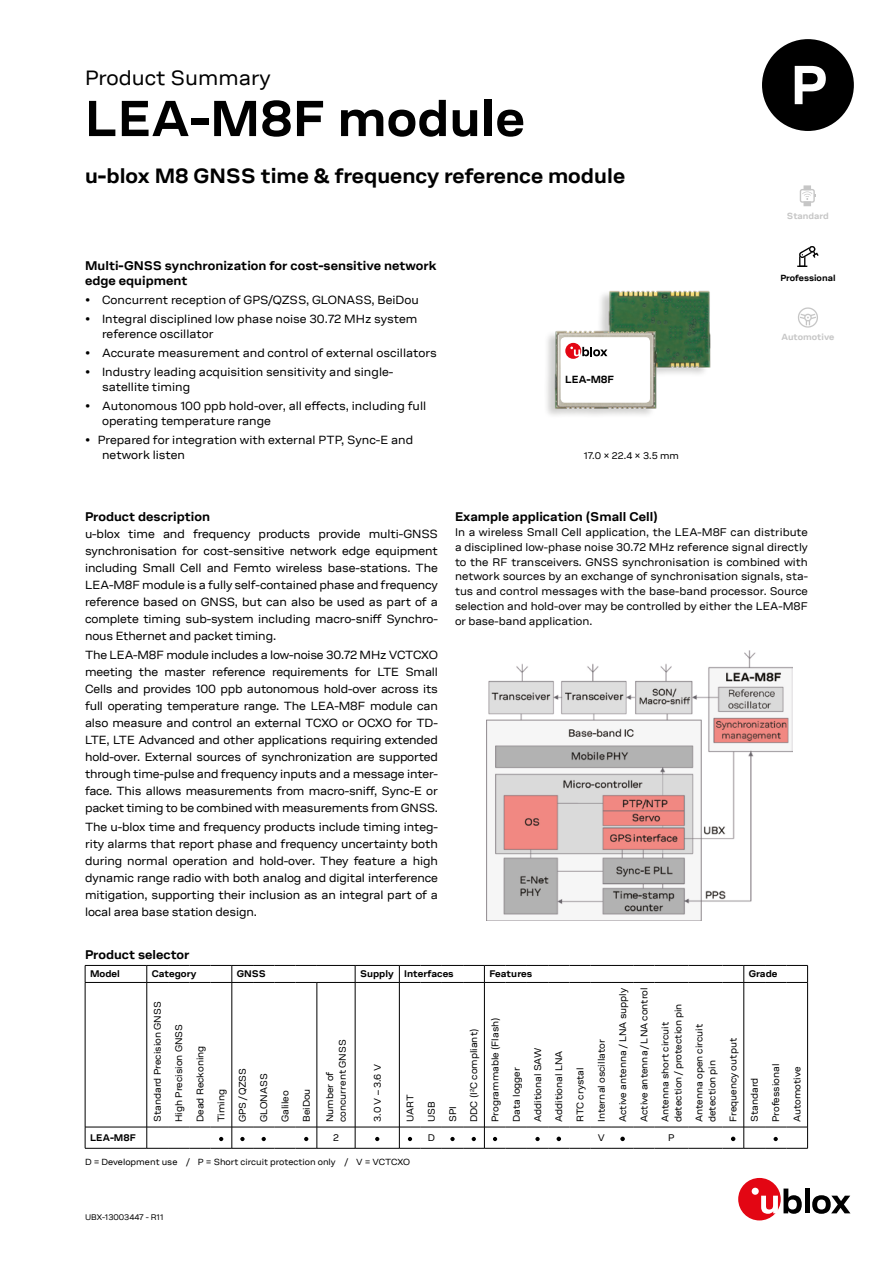
<style>
.page{position:relative;width:893px;height:1263px;background:#fff}
.page>*{position:absolute;margin:0;border:0;box-sizing:border-box;transform-origin:0 0}
.t1{font:55.5px "u blox Bold";color:#fff}
.t2{font:700 51px "ublox";color:#000}
.t3{font:700 21px "ublox";color:#000}
.t4{font:21px "ublox";color:#000}
.t5{font:700 12.75px/14.9px "ublox";color:#000}
.t6{font:12px/17px "ublox";color:#000}
.t7{font:11.25px/14.9px "u blox Beta Regular";color:#000;text-align:justify}
.t8{font:700 10.5px "ublox";letter-spacing:-.01em;color:#000}
.t9{font:9.75px/21.3px "ublox";color:#000}
.t10{font:9.75px/21.3px "u blox Beta Regular";color:#000}
.t11{font:700 9.75px "ublox";color:#000}
.t12{font:9px "ublox";color:#000}
.t13{font:700 9px "ublox";color:#c6c6c6}
.t14{font:700 9px "ublox";color:#000}
.t15{font:8.25px "ublox";color:#000}
</style>
<div class="page">
<div style="left:762px;top:39px;width:92px;height:92px;background:#000;border-radius:50%"></div>
<hr style="left:85px;top:965px;width:62px;height:1px;background:#000">
<svg style="left:85px;top:965px;width:1px;height:17px"></svg>
<hr style="left:317px;top:965px;width:38px;height:1px;background:#000">
<hr style="left:355px;top:965px;width:44px;height:1px;background:#000">
<svg style="left:355px;top:965px;width:1px;height:17px"></svg>
<hr style="left:654px;top:965px;width:34px;height:1px;background:#000">
<hr style="left:688px;top:965px;width:34px;height:1px;background:#000">
<hr style="left:85px;top:982px;width:1px;height:145px;background:#000">
<hr style="left:147px;top:982px;width:1px;height:145px;background:#000">
<hr style="left:232px;top:982px;width:1px;height:145px;background:#000">
<hr style="left:317px;top:982px;width:1px;height:145px;background:#000">
<hr style="left:355px;top:982px;width:1px;height:145px;background:#000">
<hr style="left:399px;top:982px;width:1px;height:145px;background:#000">
<hr style="left:484px;top:982px;width:1px;height:145px;background:#000">
<hr style="left:743px;top:982px;width:1px;height:145px;background:#000">
<hr style="left:807px;top:982px;width:1px;height:145px;background:#000">
<svg style="left:85px;top:1128px;width:1px;height:20px"></svg>
<svg style="left:355px;top:1128px;width:1px;height:20px"></svg>
<hr style="left:85px;top:982px;width:62px;height:1px;background:#000">
<svg style="left:147px;top:965px;width:170px;height:18px"></svg>
<hr style="left:317px;top:982px;width:38px;height:1px;background:#000">
<hr style="left:355px;top:982px;width:44px;height:1px;background:#000">
<svg style="left:399px;top:965px;width:255px;height:18px"></svg>
<hr style="left:654px;top:982px;width:34px;height:1px;background:#000">
<hr style="left:688px;top:982px;width:34px;height:1px;background:#000">
<svg style="left:722px;top:965px;width:86px;height:18px"></svg>
<hr style="left:85px;top:1127px;width:62px;height:1px;background:#000">
<hr style="left:317px;top:1127px;width:38px;height:1px;background:#000">
<hr style="left:355px;top:1127px;width:44px;height:1px;background:#000">
<hr style="left:654px;top:1127px;width:34px;height:1px;background:#000">
<hr style="left:688px;top:1127px;width:34px;height:1px;background:#000">
<hr style="left:85px;top:1148px;width:62px;height:1px;background:#000">
<hr style="left:317px;top:1148px;width:38px;height:1px;background:#000">
<hr style="left:355px;top:1148px;width:44px;height:1px;background:#000">
<hr style="left:654px;top:1148px;width:34px;height:1px;background:#000">
<hr style="left:688px;top:1148px;width:34px;height:1px;background:#000">
<svg style="left:147px;top:1127px;width:171px;height:22px"></svg>
<svg style="left:375px;top:1137px;width:4px;height:4px"></svg>
<svg style="left:399px;top:1127px;width:255px;height:22px"></svg>
<svg style="left:722px;top:1127px;width:86px;height:22px"></svg>
<svg style="left:797px;top:246px;width:22px;height:21px"></svg>
<svg style="left:800px;top:185px;width:16px;height:21px"></svg>
<svg style="left:798px;top:307px;width:20px;height:21px"></svg>
<img style="left:600px;top:290px;width:111px;height:84px">
<img style="left:546px;top:321px;width:124px;height:94px">
<div style="left:561px;top:337px;width:89px;height:66px;background:#fff;border-radius:4px"></div>
<svg style="left:565px;top:343px;width:16px;height:16px"></svg>
<svg style="left:570px;top:346px;width:37px;height:10px"></svg>
<div style="left:738px;top:1178px;width:43px;height:42px;background:#e30613;border-radius:50%"></div>
<div style="left:752px;top:1188px;width:7px;height:7px;background:#fff;border-radius:50%"></div>
<svg style="left:761px;top:1188px;width:41px;height:26px"></svg>
<hr style="left:805px;top:1188px;width:4px;height:25px;background:#000">
<svg style="left:812px;top:1195px;width:38px;height:19px"></svg>
<img style="left:486px;top:651px;width:306px;height:269px">
<h3 class="t4" style="left:85px;top:66px;width:187px">Product Summary</h3>
<h2 class="t2" style="left:85px;top:90px;width:441px">LEA-M8F module</h2>
<h3 class="t3" style="left:85px;top:164px;width:542px">u-blox M8 GNSS time &amp; frequency reference module</h3>
<p class="t5" style="left:85px;top:259px;width:353px">Multi-GNSS synchronization for cost-sensitive network edge equipment</p>
<p class="t6" style="left:85px;top:292px;width:335px">• Concurrent reception of GPS/QZSS, GLONASS, BeiDou</p>
<p class="t6" style="left:102px;top:312px;width:317px;line-height:14.9px;text-indent:-17px">• Integral disciplined low phase noise 30.72 MHz system reference oscillator</p>
<p class="t6" style="left:85px;top:345px;width:353px">• Accurate measurement and control of external oscillators</p>
<p class="t6" style="left:102px;top:365px;width:293px;line-height:14.9px;text-indent:-17px">• Industry leading acquisition sensitivity and single&shy;satellite timing</p>
<p class="t6" style="left:102px;top:399px;width:326px;line-height:14.9px;text-indent:-17px">• Autonomous 100 ppb hold-over, all effects, including full operating temperature range</p>
<p class="t6" style="left:102px;top:433px;width:313px;line-height:14.9px;text-indent:-17px">• Prepared for integration with external PTP, Sync-E and network listen</p>
<p class="t8" style="left:565px;top:373px;width:50px">LEA-M8F</p>
<p class="t9" style="left:584px;top:445px;width:97px">17.0 × 22.4 × 3.5 mm</p>
<h1 class="t1" style="left:790px;top:54px;width:39px">P</h1>
<p class="t13" style="left:787px;top:211px;width:44px">Standard</p>
<p class="t14" style="left:780px;top:273px;width:57px">Professional</p>
<p class="t13" style="left:781px;top:332px;width:54px">Automotive</p>
<p class="t5" style="left:85px;top:510px;width:127px">Product description</p>
<p class="t6" style="left:85px;top:526px;width:354px;text-align:justify">u-blox time and frequency products provide multi-GNSS synchronisation for cost-sensitive network edge equipment including Small Cell and Femto wireless base-stations. The LEA-M8F module is a fully self-contained phase and frequency reference based on GNSS, but can also be used as part of a complete timing sub-system including macro-sniff Synchro&shy;nous Ethernet and packet timing.</p>
<p class="t6" style="left:85px;top:647px;width:354px;text-align:justify">The LEA-M8F module includes a low-noise 30.72 MHz VCTCXO meeting the master reference requirements for LTE Small Cells and provides 100 ppb autonomous hold-over across its full operating temperature range. The LEA-M8F module can also measure and control an external TCXO or OCXO for TD-LTE, LTE Advanced and other applications requiring extended hold-over. External sources of synchronization are supported through time-pulse and frequency inputs and a message inter&shy;face. This allows measurements from macro-sniff, Sync-E or packet timing to be combined with measurements from GNSS.</p>
<p class="t6" style="left:85px;top:819px;width:354px;text-align:justify">The u-blox time and frequency products include timing integ&shy;rity alarms that report phase and frequency uncertainty both during normal operation and hold-over. They feature a high dynamic range radio with both analog and digital interference mitigation, supporting their inclusion as an integral part of a local area base station design.</p>
<p class="t5" style="left:455px;top:510px;width:204px">Example application (Small Cell)</p>
<p class="t7" style="left:455px;top:525px;width:354px">In a wireless Small Cell application, the LEA-M8F can distribute a disciplined low-phase noise 30.72 MHz reference signal directly to the RF transceivers. GNSS synchronisation is combined with network sources by an exchange of synchronisation signals, sta&shy;tus and control messages with the base-band processor. Source selection and hold-over may be controlled by either the LEA-M8F or base-band application.</p>
<p class="t5" style="left:85px;top:948px;width:106px">Product selector</p>
<p class="t11" style="left:90px;top:969px;width:31px">Model</p>
<p class="t11" style="left:152px;top:969px;width:46px">Category</p>
<p class="t11" style="left:237px;top:969px;width:30px">GNSS</p>
<p class="t11" style="left:360px;top:969px;width:95px">Supply Interfaces</p>
<p class="t11" style="left:489px;top:969px;width:45px">Features</p>
<p class="t11" style="left:749px;top:969px;width:30px">Grade</p>
<p class="t9" style="left:147px;top:1122px;width:122px;rotate:-90deg">Standard Precision GNSS<br>High Precision GNSS<br>Dead Reckoning<br>Timing<br>GPS / QZSS<br>GLONASS<br>Galileo<br>BeiDou</p>
<p class="t9" style="left:400px;top:1122px;width:136px;rotate:-90deg">UART<br>USB<br>SPI<br>DDC (I<sup>2</sup>C compliant)<br>Programmable (Flash)<br>Data logger<br>Additional SAW<br>Additional LNA<br>RTC crystal<br>Internal oscillator<br>Active antenna / LNA supply</p>
<p class="t10" style="left:634px;top:1122px;width:136px;rotate:-90deg">Active antenna / LNA control<br>Antenna short circuit</p>
<p class="t10" style="left:668px;top:1122px;width:120px;rotate:-90deg">detection / protection pin<br>Antenna open circuit</p>
<p class="t9" style="left:723px;top:1122px;width:86px;rotate:-90deg">Frequency output<br>Standard<br>Professional<br>Automotive</p>
<p class="t9" style="left:324px;top:1122px;width:84px;line-height:12.8px;rotate:-90deg">Number of concurrent GNSS</p>
<p class="t10" style="left:702px;top:1122px;width:64px;rotate:-90deg">detection pin</p>
<p class="t9" style="left:367px;top:1122px;width:59px;rotate:-90deg">3.0 V – 3.6 V</p>
<p class="t11" style="left:90px;top:1132px;width:48px">LEA-M8F</p>
<p class="t9" style="left:333px;top:1127px;width:7px">2</p>
<p class="t9" style="left:428px;top:1127px;width:9px">D</p>
<p class="t9" style="left:598px;top:1127px;width:9px">V</p>
<p class="t9" style="left:668px;top:1127px;width:8px">P</p>
<p class="t12" style="left:85px;top:1157px;width:327px">D = Development use / P = Short circuit protection only / V = VCTCXO</p>
<p class="t15" style="left:85px;top:1213px;width:80px">UBX-13003447 - R11</p>
</div>
